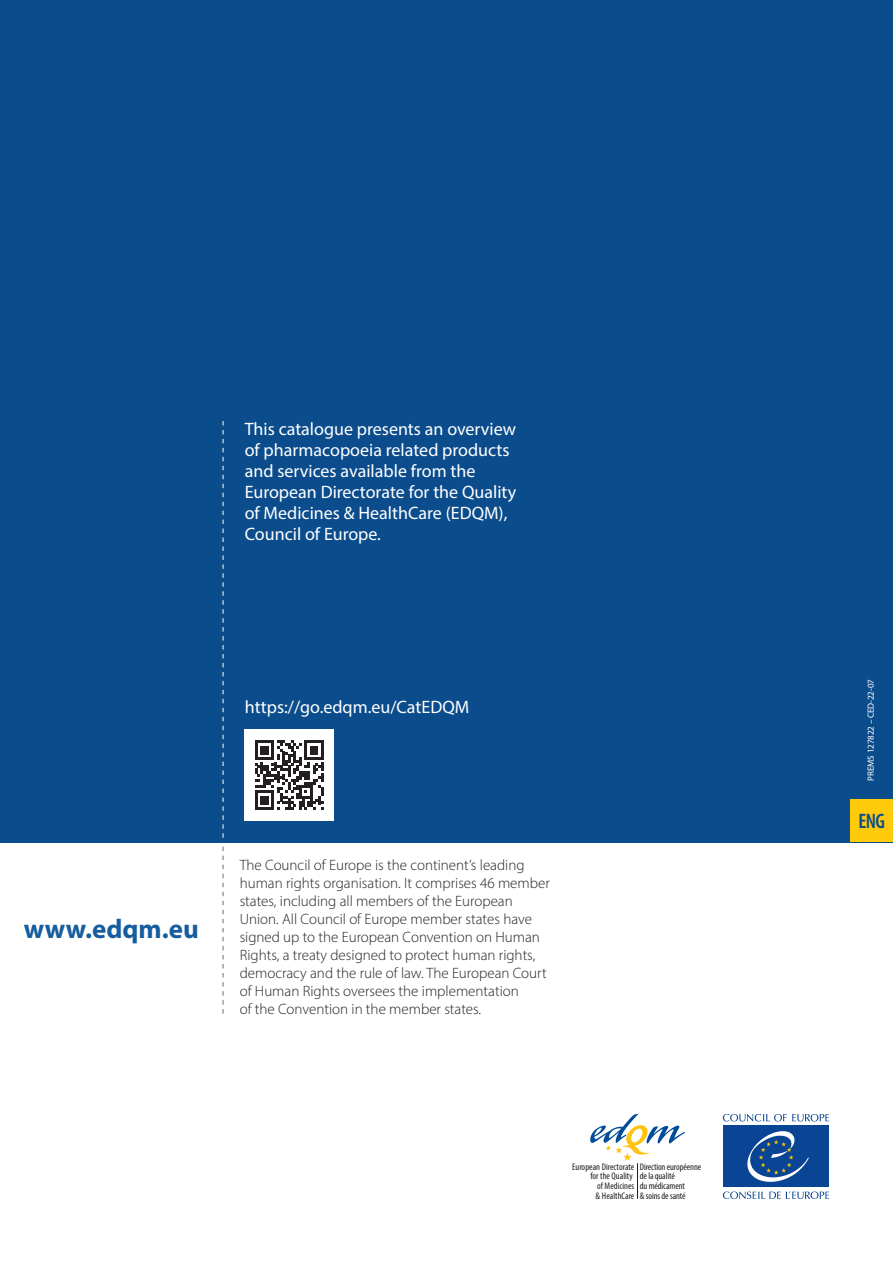
<style>
.page{position:relative;width:893px;height:1263px;background:#fff}
.page>*{position:absolute;margin:0;border:0;box-sizing:border-box;transform-origin:0 0}
.t1{font:700 27px "Myriad Pro";color:#175d9e}
.t2{font:600 condensed 21px "Myriad Pro";color:#0b4c8c}
.t3{font:18px/21px "Myriad Pro";color:#fff}
.t4{font:300 15px/18px "Myriad Pro";color:#231f20}
.t5{font:condensed 9.6px/9.6px "Myriad Pro";letter-spacing:-.01em;color:#231f20}
.t6{font:9px "Myriad Pro";letter-spacing:-.01em;color:#fff}
</style>
<div class="page">
<div style="left:0;top:0;width:893px;height:842px;background:#0b4c8c"></div>
<svg style="left:223px;top:421px;width:1px;height:417px"></svg>
<svg style="left:223px;top:846px;width:1px;height:168px"></svg>
<svg style="left:723px;top:1114px;width:106px;height:7px"></svg>
<svg style="left:723px;top:1191px;width:106px;height:8px"></svg>
<div style="left:723px;top:1126px;width:106px;height:61px;background:#094594"></div>
<svg style="left:747px;top:1131px;width:62px;height:51px"></svg>
<hr style="left:637px;top:1163px;width:1px;height:36px;background:#231f20">
<svg style="left:590px;top:1114px;width:95px;height:47px"></svg>
<div style="left:850px;top:799px;width:43px;height:43px;background:#feca0a"></div>
<div style="left:245px;top:729px;width:89px;height:92px;background:#fff"></div>
<svg style="left:255px;top:740px;width:69px;height:70px"></svg>
<p class="t3" style="left:245px;top:418px;width:273px">This catalogue presents an overview of pharmacopoeia related products and services available from the<br>European Directorate for the Quality of Medicines &amp; HealthCare (EDQM),<br>Council of Europe.</p>
<p class="t3" style="left:245px;top:696px;width:226px">https://go.edqm.eu/CatEDQM</p>
<h1 class="t1" style="left:24px;top:911px;width:176px">www.edqm.eu</h1>
<p class="t4" style="left:240px;top:856px;width:312px">The Council of Europe is the continent’s leading human rights organisation. It comprises 46 member states, including all members of the European Union. All Council of Europe member states have signed up to the European Convention on Human Rights, a treaty designed to protect human rights, democracy and the rule of law. The European Court of Human Rights oversees the implementation<br>of the Convention in the member states.</p>
<p class="t5" style="left:640px;top:1162px;width:63px">Direction européenne de la qualité<br>du médicament<br>&amp; soins de santé</p>
<p class="t5" style="left:572px;top:1162px;width:64px;text-align:right">European Directorate for the Quality<br>of Medicines<br>&amp; HealthCare</p>
<p class="t6" style="left:865px;top:780px;width:103px;rotate:-90deg">PREMS 127822 – CED-22-07</p>
<h2 class="t2" style="left:858px;top:808px;width:28px">ENG</h2>
</div>
